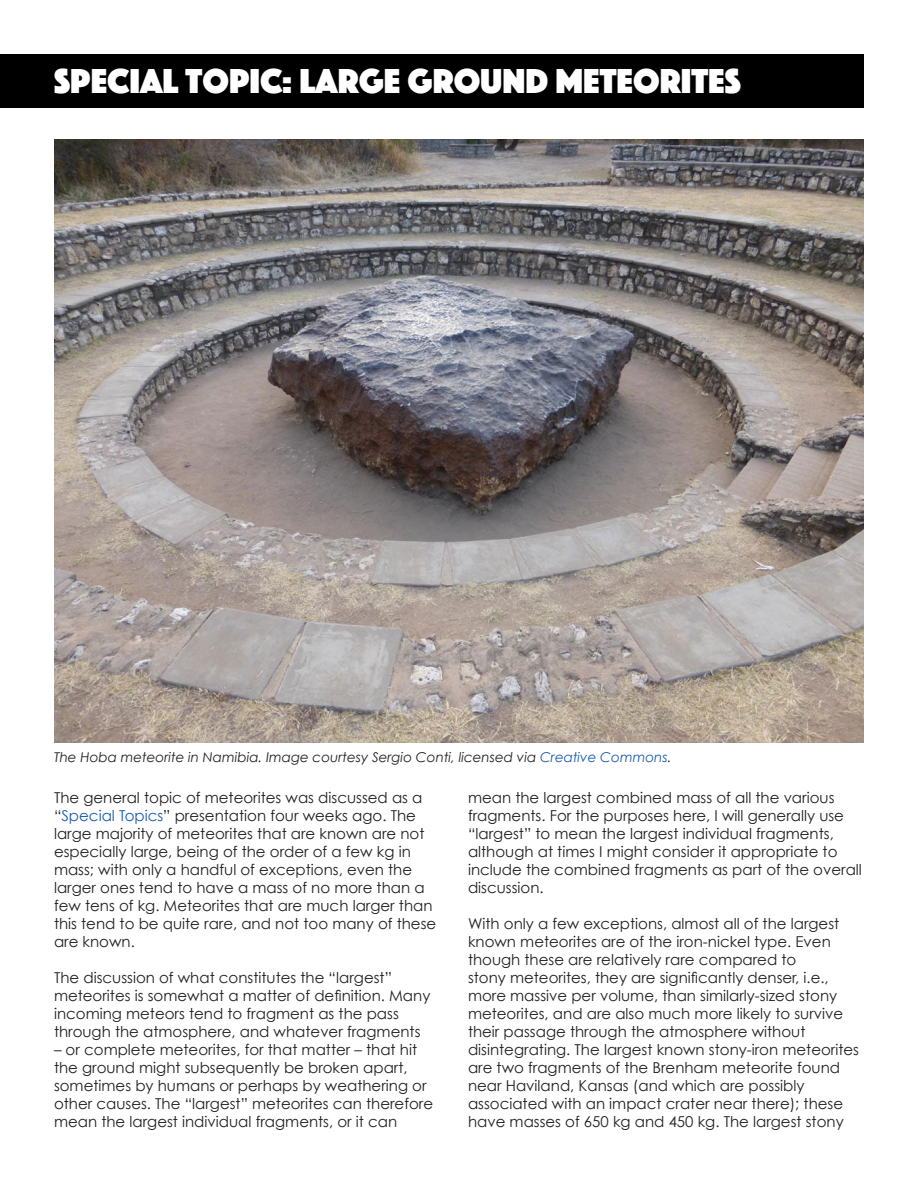
<style>
.page{position:relative;width:918px;height:1188px;background:#fff}
.page>*{position:absolute;margin:0;border:0;box-sizing:border-box;transform-origin:0 0}
.t1{font:36px "Phosphate Solid";color:#fff}
.Body_Type{font:15px/18px "Century Gothic";color:#231f20}
.Cutlines{font:italic 13.5px "Century Gothic";color:#231f20}
.s1{color:#195aaf}
</style>
<div class="page">
<div style="left:0;top:54px;width:864px;height:54px;background:#000"></div>
<img style="left:54px;top:140px;width:810px;height:602px">
<p class="t1" style="left:54px;top:55px;width:688px">SPECIAL TOPIC: LARGE GROUND METEORITES</p>
<p class="Cutlines" style="left:54px;top:749px;width:619px">The Hoba meteorite in Namibia. Image courtesy Sergio Conti, licensed via <span class="s1">Creative Commons</span>.</p>
<p class="Body_Type" style="left:54px;top:789px;width:384px">The general topic of meteorites was discussed as a “<span class="s1">Special Topics</span>” presentation four weeks ago. The large majority of meteorites that are known are not especially large, being of the order of a few kg in mass; with only a handful of exceptions, even the larger ones tend to have a mass of no more than a few tens of kg. Meteorites that are much larger than this tend to be quite rare, and not too many of these are known.</p>
<p class="Body_Type" style="left:54px;top:969px;width:378px">The discussion of what constitutes the “largest” meteorites is somewhat a matter of definition. Many incoming meteors tend to fragment as the pass through the atmosphere, and whatever fragments</p>
<p class="Body_Type" style="left:54px;top:1041px;width:381px">– or complete meteorites, for that matter – that hit the ground might subsequently be broken apart, sometimes by humans or perhaps by weathering or other causes. The “largest” meteorites can therefore mean the largest individual fragments, or it can</p>
<p class="Body_Type" style="left:468px;top:789px;width:395px">mean the largest combined mass of all the various fragments. For the purposes here, I will generally use “largest” to mean the largest individual fragments, although at times I might consider it appropriate to include the combined fragments as part of the overall discussion.</p>
<p class="Body_Type" style="left:468px;top:915px;width:393px">With only a few exceptions, almost all of the largest known meteorites are of the iron-nickel type. Even though these are relatively rare compared to<br>stony meteorites, they are significantly denser, i.e., more massive per volume, than similarly-sized stony meteorites, and are also much more likely to survive their passage through the atmosphere without disintegrating. The largest known stony-iron meteorites are two fragments of the Brenham meteorite found near Haviland, Kansas (and which are possibly associated with an impact crater near there); these have masses of 650 kg and 450 kg. The largest stony</p>
</div>
